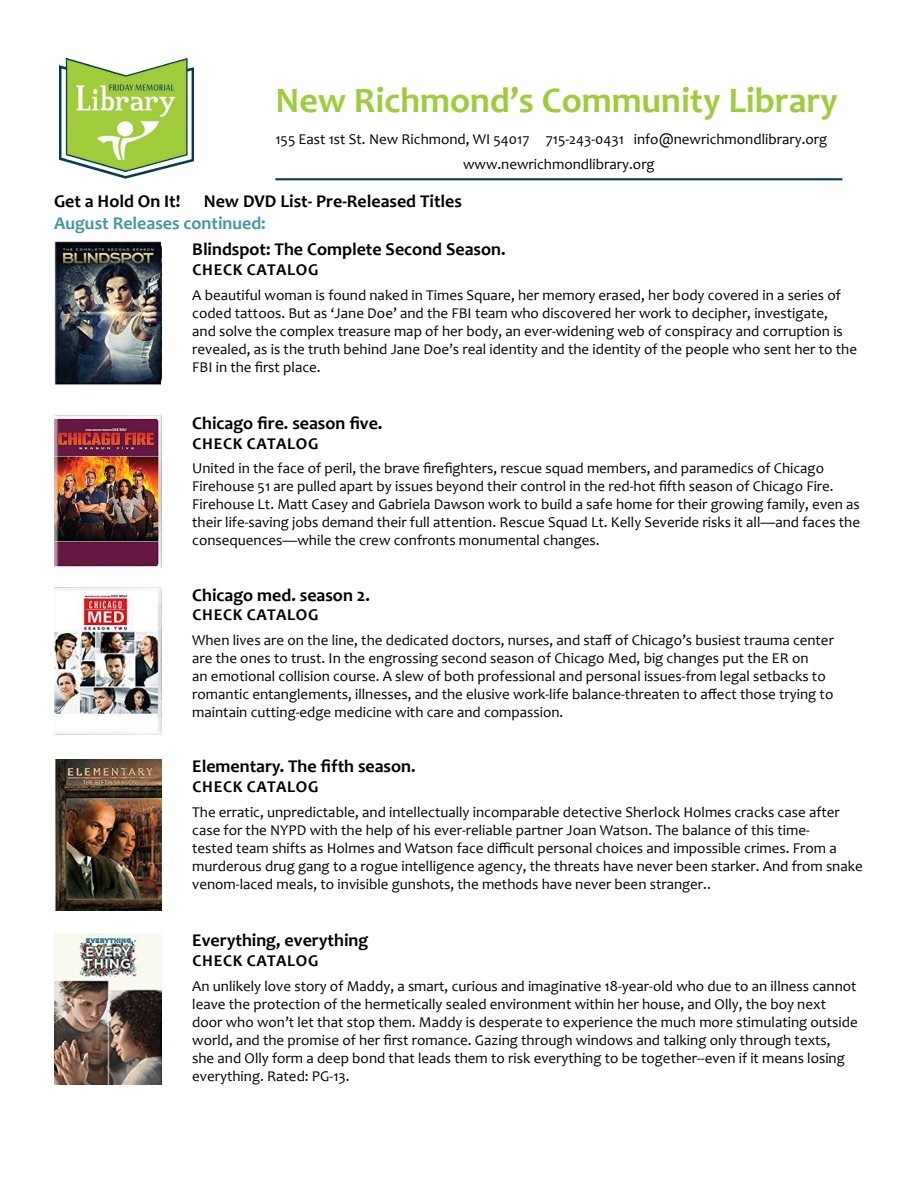
<style>
.page{position:relative;width:918px;height:1188px;background:#fff}
.page>*{position:absolute;margin:0;border:0;box-sizing:border-box;transform-origin:0 0}
.t1{font:700 36px "Candara";color:#9fcc3a}
.t2{font:700 18px "Candara";color:#000}
.t3{font:700 18px "Candara";color:#4496a1}
.t4{font:700 16.5px "Candara";letter-spacing:.09em;color:#000}
.t5{font:700 16.5px "Candara";letter-spacing:.04em;color:#000}
.t6{font:15px/18px "Candara";color:#000}
</style>
<div class="page">
<hr style="left:275px;top:178px;width:567px;height:2px;background:#023b53">
<img style="left:59px;top:57px;width:135px;height:122px">
<img style="left:54px;top:242px;width:108px;height:143px">
<img style="left:54px;top:416px;width:108px;height:151px">
<img style="left:54px;top:588px;width:108px;height:147px">
<img style="left:55px;top:759px;width:107px;height:151px">
<img style="left:54px;top:934px;width:108px;height:151px">
<h1 class="t1" style="left:275px;top:78px;width:564px">New Richmond’s Community Library</h1>
<p class="t6" style="left:463px;top:127px;width:366px;line-height:24.8px;text-indent:-188px">155 East 1st St. New Richmond, WI 54017 715-243-0431 info@newrichmondlibrary.org www.newrichmondlibrary.org</p>
<p class="t2" style="left:54px;top:190px;width:128px">Get a Hold On It!</p>
<p class="t2" style="left:204px;top:190px;width:260px">New DVD List- Pre-Released Titles</p>
<p class="t3" style="left:54px;top:212px;width:213px">August Releases continued:</p>
<p class="t2" style="left:192px;top:238px;width:315px">Blindspot: The Complete Second Season.</p>
<p class="t5" style="left:193px;top:259px;width:127px">CHECK CATALOG</p>
<p class="t6" style="left:192px;top:286px;width:666px">A beautiful woman is found naked in Times Square, her memory erased, her body covered in a series of coded tattoos. But as ‘Jane Doe’ and the FBI team who discovered her work to decipher, investigate,<br>and solve the complex treasure map of her body, an ever-widening web of conspiracy and corruption is revealed, as is the truth behind Jane Doe’s real identity and the identity of the people who sent her to the FBI in the first place.</p>
<p class="t2" style="left:192px;top:412px;width:192px">Chicago fire. season five.</p>
<p class="t4" style="left:193px;top:433px;width:106px">ch eck catalog</p>
<p class="t6" style="left:192px;top:459px;width:669px">United in the face of peril, the brave firefighters, rescue squad members, and paramedics of Chicago Firehouse 51 are pulled apart by issues beyond their control in the red-hot fifth season of Chicago Fire.<br>Firehouse Lt. Matt Casey and Gabriela Dawson work to build a safe home for their growing family, even as their life-saving jobs demand their full attention. Rescue Squad Lt. Kelly Severide risks it all—and faces the consequences—while the crew confronts monumental changes.</p>
<p class="t2" style="left:192px;top:583px;width:179px">Chicago med. season 2.</p>
<p class="t4" style="left:193px;top:605px;width:106px">ch eck catalog</p>
<p class="t6" style="left:192px;top:631px;width:643px">When lives are on the line, the dedicated doctors, nurses, and staff of Chicago’s busiest trauma center are the ones to trust. In the engrossing second season of Chicago Med, big changes put the ER on<br>an emotional collision course. A slew of both professional and personal issues-from legal setbacks to romantic entanglements, illnesses, and the elusive work-life balance-threaten to affect those trying to maintain cutting-edge medicine with care and compassion.</p>
<p class="t2" style="left:192px;top:755px;width:225px">Elementary. The fifth season.</p>
<p class="t4" style="left:193px;top:776px;width:104px">ch eck catalog</p>
<p class="t6" style="left:192px;top:803px;width:672px">The erratic, unpredictable, and intellectually incomparable detective Sherlock Holmes cracks case after case for the NYPD with the help of his ever-reliable partner Joan Watson. The balance of this time-<br>tested team shifts as Holmes and Watson face difficult personal choices and impossible crimes. From a murderous drug gang to a rogue intelligence agency, the threats have never been starker. And from snake venom-laced meals, to invisible gunshots, the methods have never been stranger..</p>
<p class="t2" style="left:192px;top:929px;width:178px">Everything, everything</p>
<p class="t5" style="left:193px;top:950px;width:106px">Check Catalog</p>
<p class="t6" style="left:192px;top:977px;width:667px">An unlikely love story of Maddy, a smart, curious and imaginative 18-year-old who due to an illness cannot leave the protection of the hermetically sealed environment within her house, and Olly, the boy next door who won’t let that stop them. Maddy is desperate to experience the much more stimulating outside world, and the promise of her first romance. Gazing through windows and talking only through texts,<br>she and Olly form a deep bond that leads them to risk everything to be together--even if it means losing everything. Rated: PG-13.</p>
</div>
